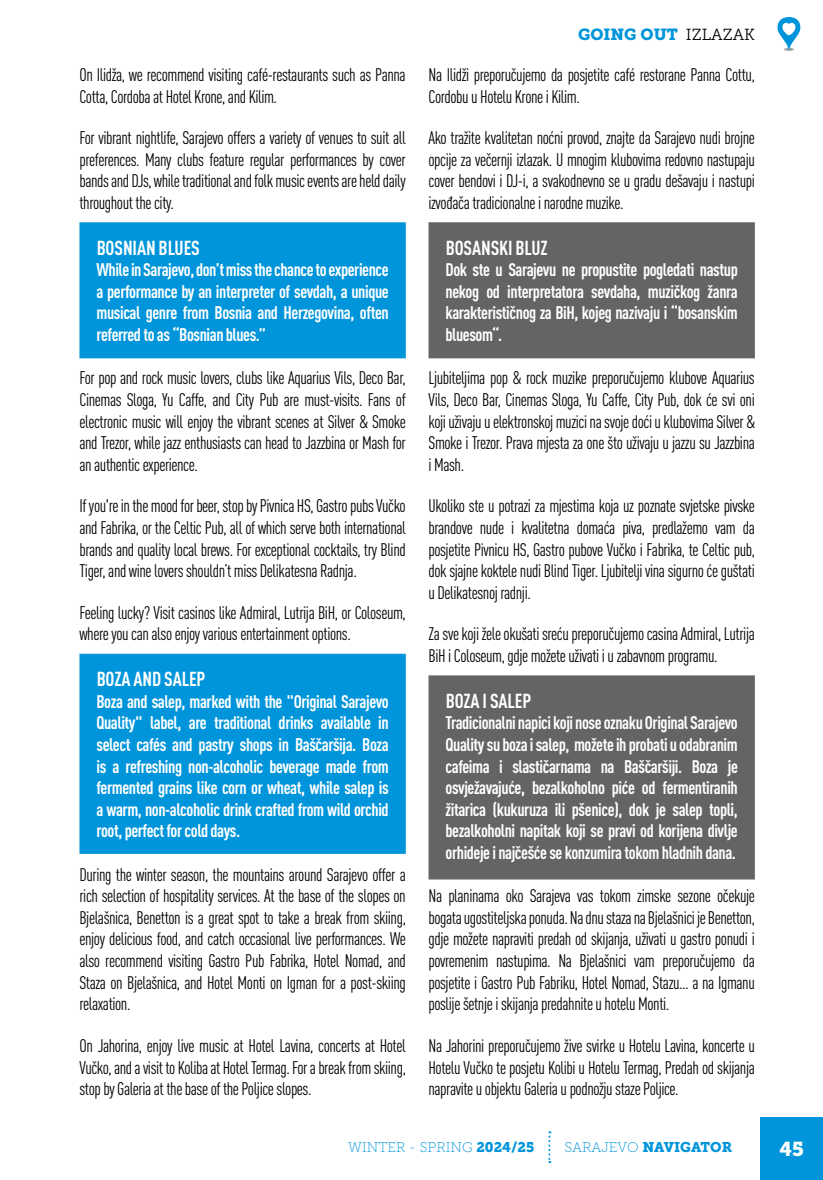
<style>
.page{position:relative;width:823px;height:1180px;background:#fff}
.page>*{position:absolute;margin:0;border:0;box-sizing:border-box;transform-origin:0 0}
.t1{font:700 condensed 20px "DIN Pro";letter-spacing:-.005em;color:#fff}
.t2{font:20px "Museo Slab 900";color:#fff}
.t3{font:condensed 18px/21.6px "DIN Pro";letter-spacing:-.025em;color:#000;text-align:justify}
.t4{font:700 condensed 18px/21.6px "DIN Pro";letter-spacing:-.025em;color:#fff;text-align:justify}
.t5{font:16px "Museo Slab 900";color:#0095da}
.t6{font:14px "Museo Slab 100";color:#0095da}
.t7{font:14px "Museo Slab 900";letter-spacing:-.005em;color:#0095da}
.s1{font-family:"Museo Slab 300";color:#000}
.s2{font-family:"Museo Slab 900"}
.s3{font-family:"Museo Slab 100"}
</style>
<div class="page">
<div style="left:79px;top:222px;width:326px;height:136px;background:#0095da"></div>
<div style="left:79px;top:653px;width:326px;height:200px;background:#0095da"></div>
<div style="left:428px;top:222px;width:326px;height:136px;background:#636466"></div>
<div style="left:428px;top:675px;width:326px;height:204px;background:#636466"></div>
<div style="left:760px;top:1117px;width:62px;height:62px;background:#0095da"></div>
<svg style="left:548px;top:1131px;width:2px;height:31px"></svg>
<svg style="left:777px;top:17px;width:23px;height:34px"></svg>
<p class="t3" style="left:79px;top:62px;width:327px">On Ilidža, we recommend visiting café-restaurants such as Panna<br>Cotta, Cordoba at Hotel Krone, and Kilim.</p>
<p class="t3" style="left:79px;top:126px;width:327px">For vibrant nightlife, Sarajevo offers a variety of venues to suit all preferences. Many clubs feature regular performances by cover bands and DJs, while traditional and folk music events are held daily throughout the city.</p>
<p class="t1" style="left:97px;top:232px;width:105px">BOSNIAN BLUES</p>
<p class="t4" style="left:96px;top:257px;width:293px">While in Sarajevo, don’t miss the chance to experience a performance by an interpreter of sevdah, a unique musical genre from Bosnia and Herzegovina, often referred to as “Bosnian blues.”</p>
<p class="t3" style="left:79px;top:366px;width:328px">For pop and rock music lovers, clubs like Aquarius Vils, Deco Bar, Cinemas Sloga, Yu Caffe, and City Pub are must-visits. Fans of electronic music will enjoy the vibrant scenes at Silver &amp; Smoke and Trezor, while jazz enthusiasts can head to Jazzbina or Mash for an authentic experience.</p>
<p class="t3" style="left:79px;top:494px;width:328px">If you're in the mood for beer, stop by Pivnica HS, Gastro pubs Vučko and Fabrika, or the Celtic Pub, all of which serve both international brands and quality local brews. For exceptional cocktails, try Blind Tiger, and wine lovers shouldn’t miss Delikatesna Radnja.</p>
<p class="t3" style="left:79px;top:600px;width:328px">Feeling lucky? Visit casinos like Admiral, Lutrija BiH, or Coloseum, where you can also enjoy various entertainment options.</p>
<p class="t1" style="left:97px;top:663px;width:110px">BOZA AND SALEP</p>
<p class="t4" style="left:96px;top:688px;width:293px">Boza and salep, marked with the "Original Sarajevo Quality" label, are traditional drinks available in select cafés and pastry shops in Baščaršija. Boza is a refreshing non-alcoholic beverage made from fermented grains like corn or wheat, while salep is a warm, non-alcoholic drink crafted from wild orchid root, perfect for cold days.</p>
<p class="t3" style="left:79px;top:862px;width:328px">During the winter season, the mountains around Sarajevo offer a rich selection of hospitality services. At the base of the slopes on Bjelašnica, Benetton is a great spot to take a break from skiing, enjoy delicious food, and catch occasional live performances. We also recommend visiting Gastro Pub Fabrika, Hotel Nomad, and Staza on Bjelašnica, and Hotel Monti on Igman for a post-skiing relaxation.</p>
<p class="t3" style="left:79px;top:1033px;width:328px">On Jahorina, enjoy live music at Hotel Lavina, concerts at Hotel Vučko, and a visit to Koliba at Hotel Termag. For a break from skiing, stop by Galeria at the base of the Poljice slopes.</p>
<p class="t5" style="left:577px;top:25px;width:178px">GOING OUT <span class="s1">IZLAZAK</span></p>
<p class="t3" style="left:428px;top:62px;width:327px">Na Ilidži preporučujemo da posjetite café restorane Panna Cottu,<br>Cordobu u Hotelu Krone i Kilim.</p>
<p class="t3" style="left:428px;top:126px;width:328px">Ako tražite kvalitetan noćni provod, znajte da Sarajevo nudi brojne opcije za večernji izlazak. U mnogim klubovima redovno nastupaju cover bendovi i DJ-i, a svakodnevno se u gradu dešavaju i nastupi izvođača tradicionalne i narodne muzike.</p>
<p class="t1" style="left:445px;top:232px;width:104px">BOSANSKI BLUZ</p>
<p class="t4" style="left:445px;top:257px;width:293px">Dok ste u Sarajevu ne propustite pogledati nastup nekog od interpretatora sevdaha, muzičkog žanra karakterističnog za BiH, kojeg nazivaju i “bosanskim bluesom“.</p>
<p class="t3" style="left:428px;top:366px;width:328px">Ljubiteljima pop &amp; rock muzike preporučujemo klubove Aquarius Vils, Deco Bar, Cinemas Sloga, Yu Caffe, City Pub, dok će svi oni koji uživaju u elektronskoj muzici na svoje doći u klubovima Silver &amp; Smoke i Trezor. Prava mjesta za one što uživaju u jazzu su Jazzbina i Mash.</p>
<p class="t3" style="left:428px;top:494px;width:328px">Ukoliko ste u potrazi za mjestima koja uz poznate svjetske pivske brandove nude i kvalitetna domaća piva, predlažemo vam da posjetite Pivnicu HS, Gastro pubove Vučko i Fabrika, te Celtic pub, dok sjajne koktele nudi Blind Tiger. Ljubitelji vina sigurno će guštati u Delikatesnoj radnji.</p>
<p class="t3" style="left:428px;top:622px;width:328px">Za sve koji žele okušati sreću preporučujemo casina Admiral, Lutrija<br>BiH i Coloseum, gdje možete uživati i u zabavnom programu.</p>
<p class="t1" style="left:445px;top:685px;width:87px">BOZA I SALEP</p>
<p class="t4" style="left:445px;top:710px;width:294px">Tradicionalni napici koji nose oznaku Original Sarajevo Quality su boza i salep, možete ih probati u odabranim cafeima i slastičarnama na Baščaršiji. Boza je osvježavajuće, bezalkoholno piće od fermentiranih žitarica (kukuruza ili pšenice), dok je salep topli, bezalkoholni napitak koji se pravi od korijena divlje orhideje i najčešće se konzumira tokom hladnih dana.</p>
<p class="t3" style="left:428px;top:883px;width:328px">Na planinama oko Sarajeva vas tokom zimske sezone očekuje bogata ugostiteljska ponuda. Na dnu staza na Bjelašnici je Benetton, gdje možete napraviti predah od skijanja, uživati u gastro ponudi i povremenim nastupima. Na Bjelašnici vam preporučujemo da posjetite i Gastro Pub Fabriku, Hotel Nomad, Stazu… a na Igmanu poslije šetnje i skijanja predahnite u hotelu Monti.</p>
<p class="t3" style="left:428px;top:1033px;width:328px">Na Jahorini preporučujemo žive svirke u Hotelu Lavina, koncerte u Hotelu Vučko te posjetu Kolibi u Hotelu Termag, Predah od skijanja napravite u objektu Galeria u podnožju staze Poljice.</p>
<p class="t6" style="left:348px;top:1139px;width:186px">WWWWWW W WWWWWW <span class="s2">2222222</span></p>
<p class="t7" style="left:564px;top:1138px;width:168px"><span class="s3">SARAJEVO</span> NAVIGATOR</p>
<p class="t2" style="left:779px;top:1137px;width:26px">45</p>
</div>
